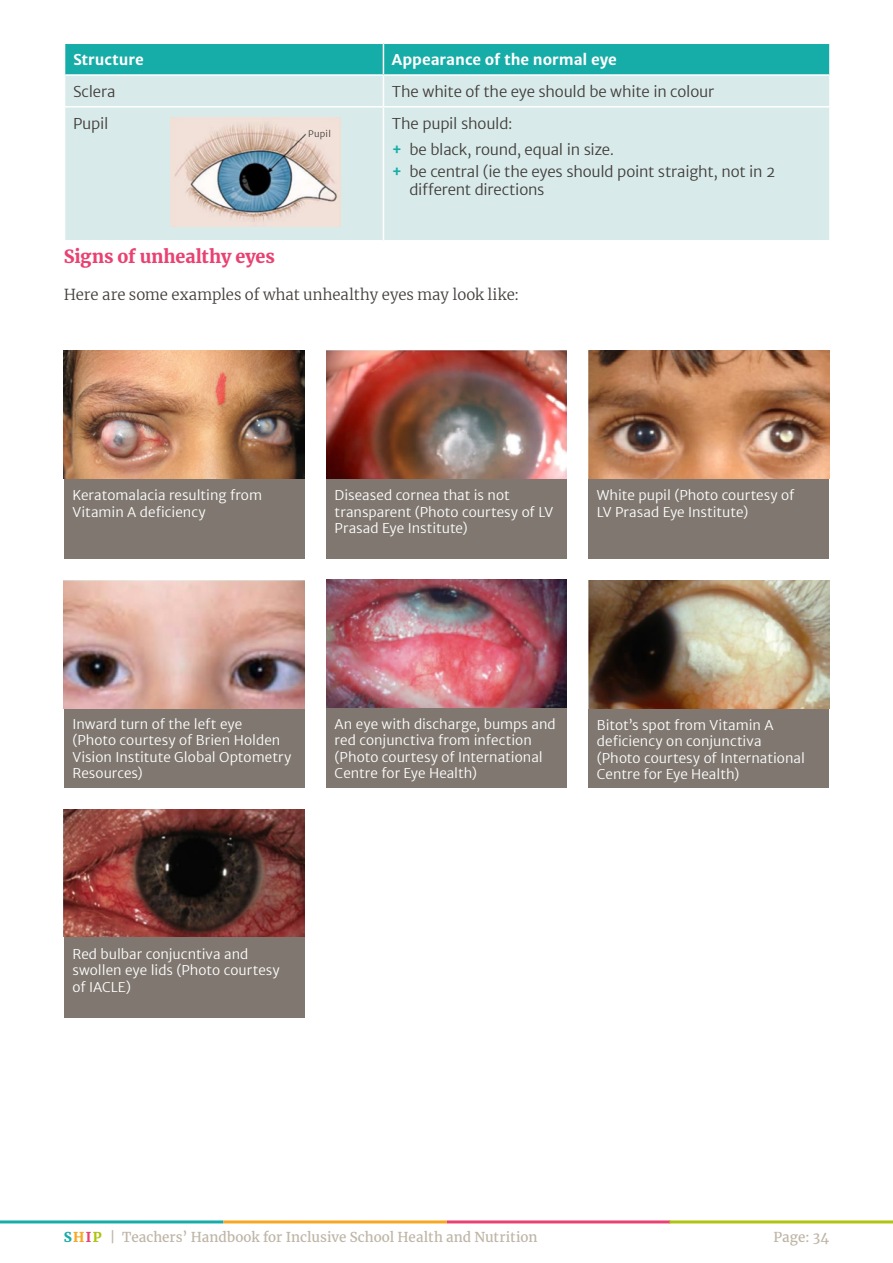
<style>
.page{position:relative;width:893px;height:1263px;background:#fff}
.page>*{position:absolute;margin:0;border:0;box-sizing:border-box;transform-origin:0 0}
.t1{font:700 18px "Merriweather";letter-spacing:-.005em;color:#e94272}
.t2{font:300 15px/26.5px "Merriweather Sans";letter-spacing:-.01em;color:#413c39}
.t3{font:300 15px "Merriweather";color:#413c39}
.t4{font:700 15px "Merriweather Sans";letter-spacing:-.005em;color:#fff}
.t5{font:300 13.5px/16.5px "Merriweather Sans";color:#fff}
.t6{font:13.5px "Merriweather";color:#beb5a6}
.t7{font:300 9px "Merriweather Sans";letter-spacing:.025em;color:#413c39}
.s1{font-weight:700;color:#16aca7}
.s2{font-weight:700;color:#f7a823}
.s3{font-weight:700;color:#e94272}
.s4{font-weight:700;color:#afc410}
</style>
<div class="page">
<hr style="left:0;top:1220px;width:223px;height:3px;background:#16aca7">
<hr style="left:223px;top:1220px;width:224px;height:3px;background:#f7a823">
<hr style="left:447px;top:1220px;width:223px;height:3px;background:#e94272">
<hr style="left:669px;top:1220px;width:224px;height:3px;background:#afc410">
<div style="left:65px;top:44px;width:764px;height:30px;background:#16aca7"></div>
<div style="left:65px;top:76px;width:764px;height:164px;background:#d8ebea"></div>
<hr style="left:383px;top:44px;width:1px;height:30px;background:#fff">
<hr style="left:383px;top:76px;width:1px;height:30px;background:#fff">
<hr style="left:64px;top:106px;width:319px;height:2px;background:#fff">
<hr style="left:383px;top:106px;width:448px;height:2px;background:#fff">
<hr style="left:383px;top:108px;width:1px;height:132px;background:#fff">
<img style="left:170px;top:117px;width:170px;height:109px">
<div style="left:64px;top:937px;width:241px;height:80px;background:#807870"></div>
<img style="left:64px;top:809px;width:241px;height:128px">
<div style="left:588px;top:708px;width:241px;height:80px;background:#807870"></div>
<img style="left:588px;top:580px;width:241px;height:128px">
<div style="left:326px;top:707px;width:241px;height:81px;background:#807870"></div>
<img style="left:326px;top:579px;width:241px;height:128px">
<div style="left:64px;top:707px;width:241px;height:81px;background:#807870"></div>
<img style="left:64px;top:580px;width:241px;height:128px">
<div style="left:588px;top:478px;width:241px;height:81px;background:#807870"></div>
<img style="left:588px;top:351px;width:241px;height:127px">
<div style="left:326px;top:478px;width:241px;height:81px;background:#807870"></div>
<img style="left:326px;top:351px;width:241px;height:127px">
<div style="left:64px;top:478px;width:241px;height:81px;background:#807870"></div>
<img style="left:64px;top:351px;width:241px;height:127px">
<p class="t4" style="left:73px;top:50px;width:72px">Structure</p>
<p class="t4" style="left:392px;top:50px;width:227px">Appearance of the normal eye</p>
<p class="t2" style="left:73px;top:78px;width:44px">Sclera</p>
<p class="t2" style="left:392px;top:78px;width:324px">The white of the eye should be white in colour</p>
<p class="t2" style="left:73px;top:110px;width:37px">Pupil</p>
<p class="t2" style="left:392px;top:110px;width:224px">The pupil should:<br><span class="s1">+</span> be black, round, equal in size.</p>
<p class="t2" style="left:409px;top:163px;width:367px;line-height:18px;text-indent:-17px"><span class="s1">+</span> be central (ie the eyes should point straight, not in 2 different directions</p>
<p class="t7" style="left:308px;top:128px;width:24px">Pupil</p>
<h1 class="t1" style="left:64px;top:244px;width:213px">Signs of unhealthy eyes</h1>
<p class="t3" style="left:64px;top:284px;width:457px">Here are some examples of what unhealthy eyes may look like:</p>
<p class="t5" style="left:72px;top:487px;width:191px">Keratomalacia resulting from<br>Vitamin A deficiency</p>
<p class="t5" style="left:335px;top:487px;width:220px">Diseased cornea that is not transparent (Photo courtesy of LV<br>Prasad Eye Institute)</p>
<p class="t5" style="left:597px;top:487px;width:199px">White pupil (Photo courtesy of<br>LV Prasad Eye Institute)</p>
<p class="t5" style="left:72px;top:716px;width:220px">Inward turn of the left eye<br>(Photo courtesy of Brien Holden<br>Vision Institute Global Optometry<br>Resources)</p>
<p class="t5" style="left:335px;top:716px;width:223px">An eye with discharge, bumps and red conjunctiva from infection (Photo courtesy of International<br>Centre for Eye Health)</p>
<p class="t5" style="left:597px;top:717px;width:210px">Bitot’s spot from Vitamin A deficiency on conjunctiva (Photo courtesy of International<br>Centre for Eye Health)</p>
<p class="t5" style="left:72px;top:945px;width:209px">Red bulbar conjucntiva and swollen eye lids (Photo courtesy of IACLE)</p>
<p class="t6" style="left:64px;top:1228px;width:475px"><span class="s1">S</span><span class="s2">H</span><span class="s3">I</span><span class="s4">P</span> | Teachers’ Handbook for Inclusive School Health and Nutrition</p>
<p class="t6" style="left:773px;top:1228px;width:57px">Page: 34</p>
</div>
